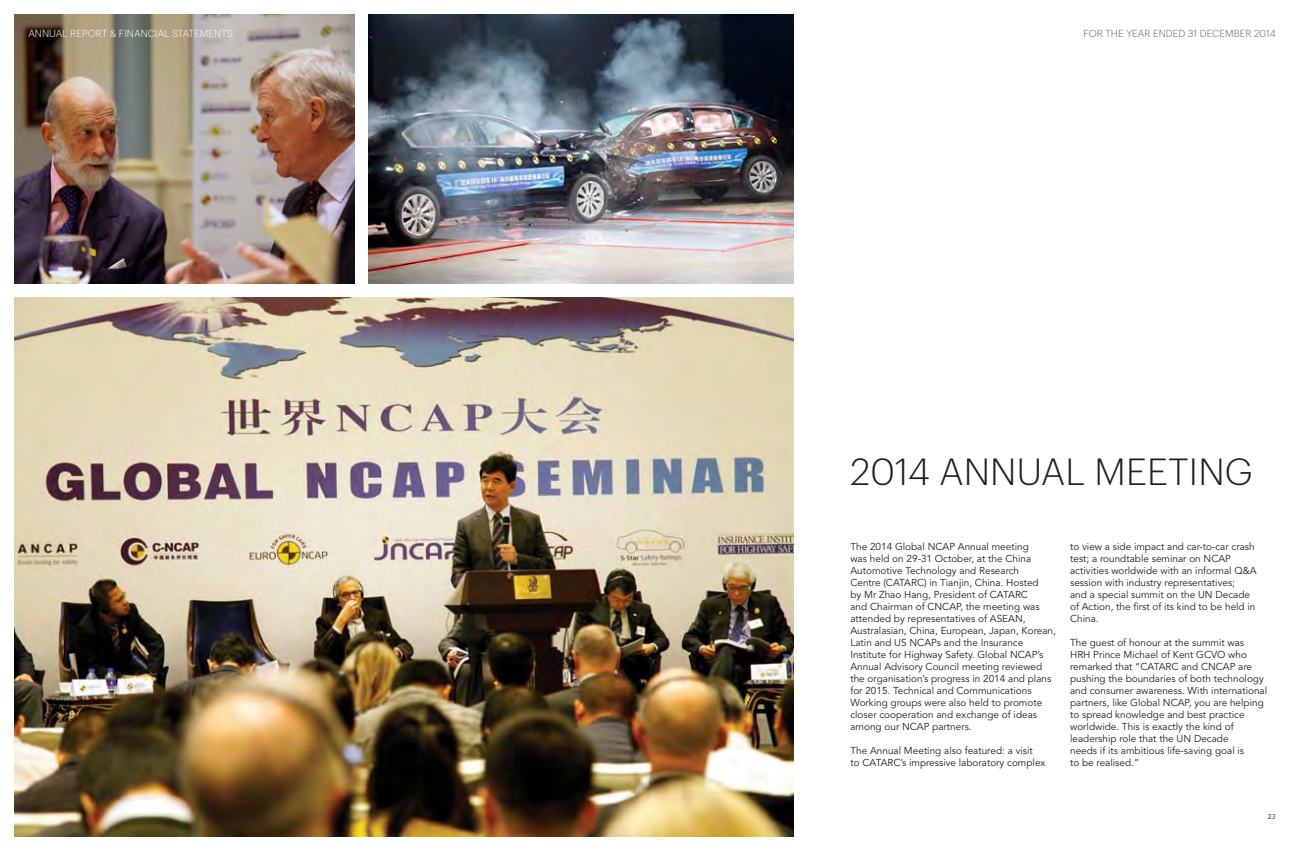
<style>
.page{position:relative;width:1304px;height:851px;background:#fff}
.page>*{position:absolute;margin:0;border:0;box-sizing:border-box;transform-origin:0 0}
.t1{font:300 37px "Graphik";letter-spacing:.005em;color:#231f20}
.t2{font:10px/12px "Avenir LT Std";color:#231f20}
.t3{font:300 10px "Graphik";letter-spacing:.005em;color:#fff}
.t4{font:300 10px "Graphik";letter-spacing:.005em;color:#636466}
.t5{font:7px "Avenir LT Std";color:#231f20}
</style>
<div class="page">
<img style="left:14px;top:14px;width:340px;height:269px">
<img style="left:14px;top:298px;width:780px;height:538px">
<img style="left:369px;top:14px;width:425px;height:269px">
<p class="t3" style="left:28px;top:26px;width:205px">ANNUAL REPORT &amp; FINANCIAL STATEMENTS</p>
<p class="t4" style="left:1083px;top:26px;width:194px">FOR THE YEAR ENDED 31 DECEMBER 2014</p>
<h1 class="t1" style="left:850px;top:445px;width:399px">2014 ANNUAL M EETING</h1>
<p class="t2" style="left:850px;top:540px;width:207px">The 2014 Global NCAP Annual meeting<br>was held on 29-31 October, at the China Automotive Technology and Research<br>Centre (CATARC) in Tianjin, China. Hosted<br>by Mr Zhao Hang, President of CATARC<br>and Chairman of CNCAP, the meeting was attended by representatives of ASEAN , Australasian, China, European, Japan, Korean, Latin and US NCAPs and the Insurance Institute for Highway Safety. Global N CAP’s Annual Advisory Council meeting reviewed the organisation’s progress in 2014 and plans for 2015. Technical and Communications Working groups were also held to promote closer cooperation and exchange of ideas among our NCAP partners.</p>
<p class="t2" style="left:850px;top:744px;width:196px">The Annual Meeting also featured: a visit<br>to CATARC’s impressive laboratory complex</p>
<p class="t2" style="left:1070px;top:540px;width:188px">to view a side impact and car-to-car crash test; a roundtable seminar on NCAP activities worldwide with an informal Q&amp;A session with industry representatives;<br>and a special summit on the UN Decade of Action, the first of its kind to be held in China.</p>
<p class="t2" style="left:1070px;top:636px;width:199px">The guest of honour at the summit was<br>HRH Prince Michael of Kent GCVO who remarked that “CATARC and CN CAP are pushing the boundaries of both technology and consumer awareness. With international partners, like Global NCAP, you are helping to spread knowledge and best practice worldwide. This is exactly the kind of leadership role that the UN Decade<br>needs if its ambitious life-saving goal is<br>to be realised.”</p>
<p class="t5" style="left:1268px;top:812px;width:9px">23</p>
</div>
